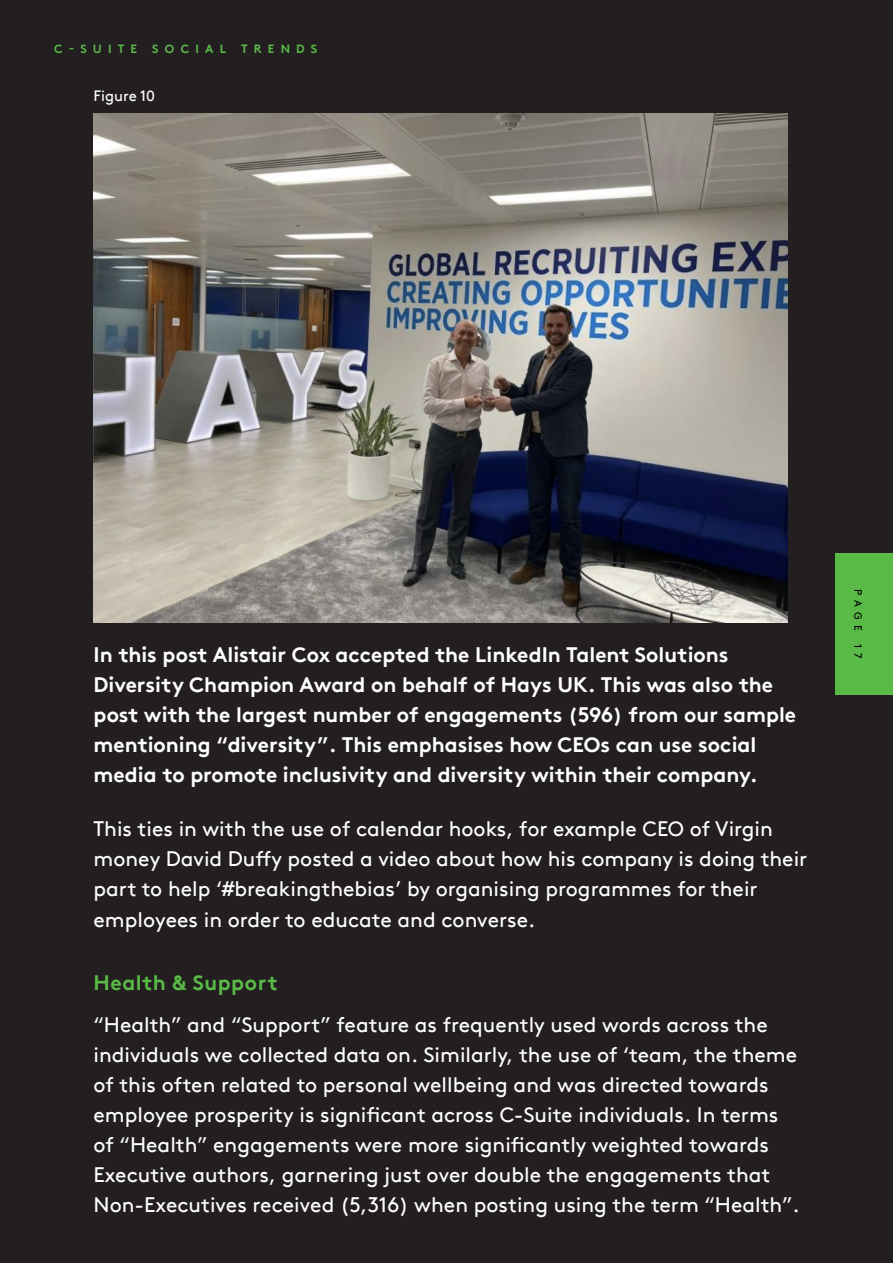
<style>
.page{position:relative;width:893px;height:1263px;background:#fff}
.page>*{position:absolute;margin:0;border:0;box-sizing:border-box;transform-origin:0 0}
.Paragraph{font:21px/30px "Brown TT";color:#fff}
.Paragraph-2{font:700 21px/30px "Brown TT";color:#fff}
.t1{font:700 21px "Brown TT";letter-spacing:.025em;color:#59ba47}
.t2{font:15px "Brown TT";color:#fff}
.t3{font:700 12px "Brown TT";letter-spacing:.51em;color:#59ba47}
.t4{font:10.5px "Brown TT";letter-spacing:.495em;color:#000}
</style>
<div class="page">
<div style="left:0;top:1px;width:892px;height:1262px;background:#231f20"></div>
<img style="left:94px;top:114px;width:693px;height:509px">
<div style="left:836px;top:553px;width:57px;height:142px;background:#59ba47"></div>
<p class="t3" style="left:54px;top:42px;width:85px">C-SUITE</p>
<p class="t3" style="left:152px;top:42px;width:166px">SOCIAL TRENDS</p>
<p class="t2" style="left:94px;top:87px;width:63px">Figure 10</p>
<p class="Paragraph-2" style="left:94px;top:640px;width:704px">In this post Alistair Cox accepted the LinkedIn Talent Solutions Diversity Champion Award on behalf of Hays UK. This was also the post with the largest number of engagements (596) from our sample mentioning “diversity”. This emphasises how CEOs can use social media to promote inclusivity and diversity within their company.</p>
<p class="Paragraph" style="left:94px;top:814px;width:715px">This ties in with the use of calendar hooks, for example CEO of Virgin money David Duffy posted a video about how his company is doing their part to help ‘#breakingthebias’ by organising programmes for their employees in order to educate and converse.</p>
<p class="t1" style="left:94px;top:969px;width:186px">Health &amp; Support</p>
<p class="Paragraph" style="left:94px;top:1010px;width:707px">“Health” and “Support” feature as frequently used words across the individuals we collected data on. Similarly, the use of ‘team, the theme of this often related to personal wellbeing and was directed towards employee prosperity is significant across C-Suite individuals. In terms of “Health” engagements were more significantly weighted towards Executive authors, garnering just over double the engagements that Non-Executives received (5,316) when posting using the term “Health”.</p>
<p class="t4" style="left:864px;top:589px;width:71px;rotate:90deg">PAGE 17</p>
</div>
